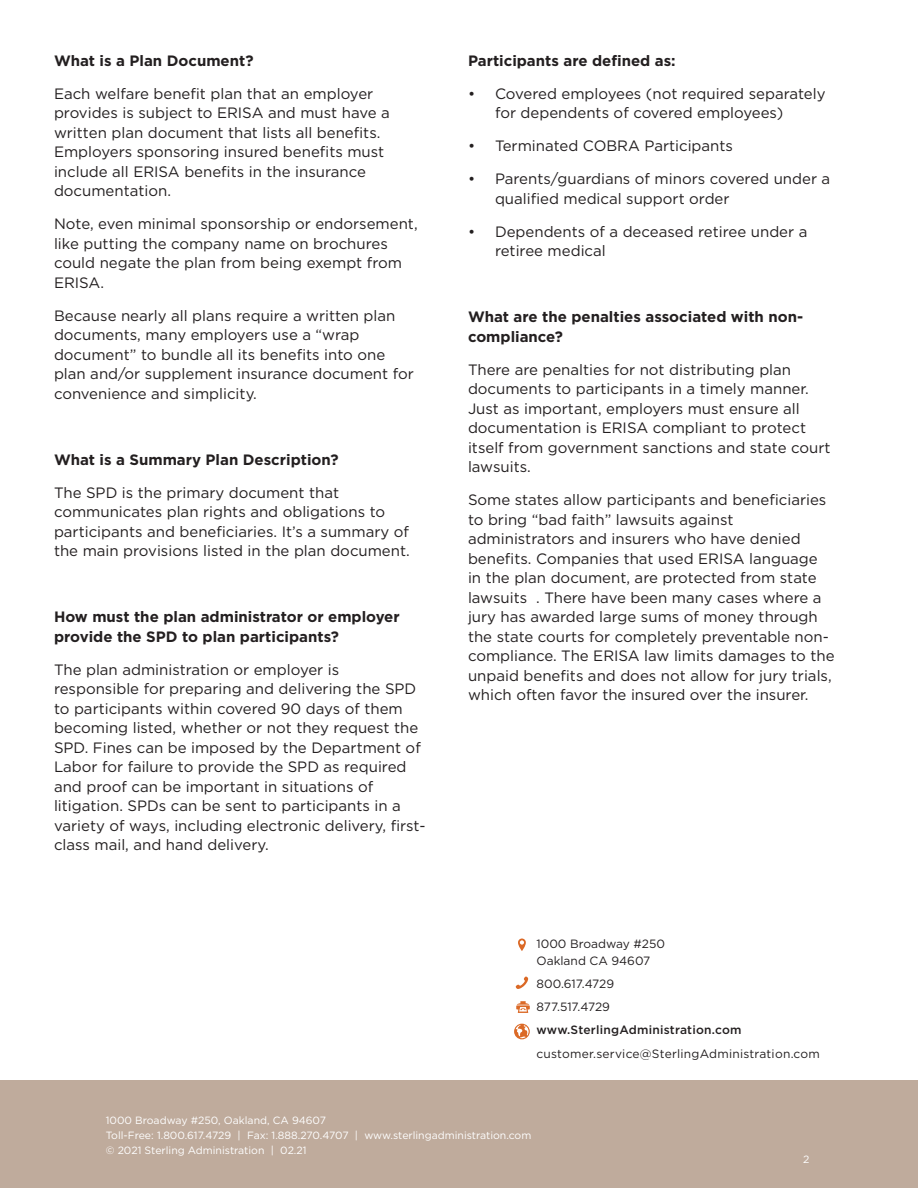
<style>
.page{position:relative;width:918px;height:1188px;background:#fff}
.page>*{position:absolute;margin:0;border:0;box-sizing:border-box;transform-origin:0 0}
.t1{font:15px/19.5px "Gotham";color:#231f20}
.t2{font:700 15px/19.5px "Gotham";color:#231f20}
.t3{font:12px/16.5px "Gotham";color:#231f20}
.t4{font:12px "Gotham";letter-spacing:.02em;color:#231f20}
.t5{font:500 12px "Gotham";letter-spacing:.02em;color:#231f20}
.t6{font:10.5px "Gotham";color:#fff}
</style>
<div class="page">
<div style="left:0;top:1080px;width:918px;height:108px;background:#bfab9c"></div>
<svg style="left:515px;top:976px;width:14px;height:13px"></svg>
<svg style="left:514px;top:1024px;width:16px;height:15px"></svg>
<svg style="left:516px;top:1001px;width:14px;height:12px"></svg>
<svg style="left:518px;top:939px;width:8px;height:12px"></svg>
<p class="t2" style="left:54px;top:51px;width:201px">What is a Plan Document?</p>
<p class="t1" style="left:54px;top:84px;width:337px">Each welfare benefit plan that an employer provides is subject to ERISA and must have a written plan document that lists all benefits.<br>Employers sponsoring insured benefits must include all ERISA benefits in the insurance documentation.</p>
<p class="t1" style="left:54px;top:214px;width:365px">Note, even minimal sponsorship or endorsement, like putting the company name on brochures could negate the plan from being exempt from ERISA.</p>
<p class="t1" style="left:54px;top:306px;width:361px">Because nearly all plans require a written plan documents, many employers use a “wrap document” to bundle all its benefits into one plan and/or supplement insurance document for convenience and simplicity.</p>
<p class="t2" style="left:54px;top:450px;width:286px">What is a Summary Plan Description?</p>
<p class="t1" style="left:54px;top:483px;width:357px">The SPD is the primary document that communicates plan rights and obligations to participants and beneficiaries. It’s a summary of the main provisions listed in the plan document.</p>
<p class="t2" style="left:54px;top:607px;width:347px">How must the plan administrator or employer provide the SPD to plan participants?</p>
<p class="t1" style="left:54px;top:660px;width:373px">The plan administration or employer is responsible for preparing and delivering the SPD to participants within covered 90 days of them becoming listed, whether or not they request the SPD. Fines can be imposed by the Department of Labor for failure to provide the SPD as required and proof can be important in situations of litigation. SPDs can be sent to participants in a variety of ways, including electronic delivery, first&shy;class mail, and hand delivery.</p>
<p class="t2" style="left:468px;top:51px;width:209px">Participants are defined as:</p>
<p class="t1" style="left:495px;top:84px;width:332px;text-indent:-27px">• Covered employees (not required separately for dependents of covered employees)</p>
<p class="t1" style="left:468px;top:136px;width:267px">• Terminated COBRA Participants</p>
<p class="t1" style="left:495px;top:169px;width:337px;text-indent:-27px">• Parents/guardians of minors covered under a qualified medical support order</p>
<p class="t1" style="left:495px;top:222px;width:314px;text-indent:-27px">• Dependents of a deceased retiree under a retiree medical</p>
<p class="t2" style="left:468px;top:307px;width:337px">What are the penalties associated with non&shy;compliance?</p>
<p class="t1" style="left:468px;top:360px;width:364px">There are penalties for not distributing plan documents to participants in a timely manner.<br>Just as important, employers must ensure all documentation is ERISA compliant to protect itself from government sanctions and state court lawsuits.</p>
<p class="t1" style="left:468px;top:490px;width:368px">Some states allow participants and beneficiaries to bring “bad faith” lawsuits against administrators and insurers who have denied benefits. Companies that used ERISA language in the plan document, are protected from state lawsuits . There have been many cases where a jury has awarded large sums of money through the state courts for completely preventable non&shy;compliance. The ERISA law limits damages to the unpaid benefits and does not allow for jury trials, which often favor the insured over the insurer.</p>
<p class="t3" style="left:537px;top:935px;width:130px">1000 Broadway #250<br>Oakland CA 94607</p>
<p class="t3" style="left:537px;top:975px;width:79px">800.617.4729</p>
<p class="t3" style="left:537px;top:998px;width:75px">877.517.4729</p>
<p class="t5" style="left:537px;top:1022px;width:207px">www.SterlingAdministration.com</p>
<p class="t4" style="left:537px;top:1046px;width:285px">customer.service@SterlingAdministration.com</p>
<p class="t6" style="left:106px;top:1113px;width:222px">1000 Broadway #250, Oakland, CA 94607</p>
<p class="t6" style="left:106px;top:1128px;width:427px">Toll-Free: 1.800.617.4729 | Fax: 1.888.270.4707 | www.sterlingadministration.com</p>
<p class="t6" style="left:106px;top:1143px;width:202px">© 2021 Sterling Administration | 02.21</p>
<p class="t6" style="left:803px;top:1152px;width:8px">2</p>
</div>
